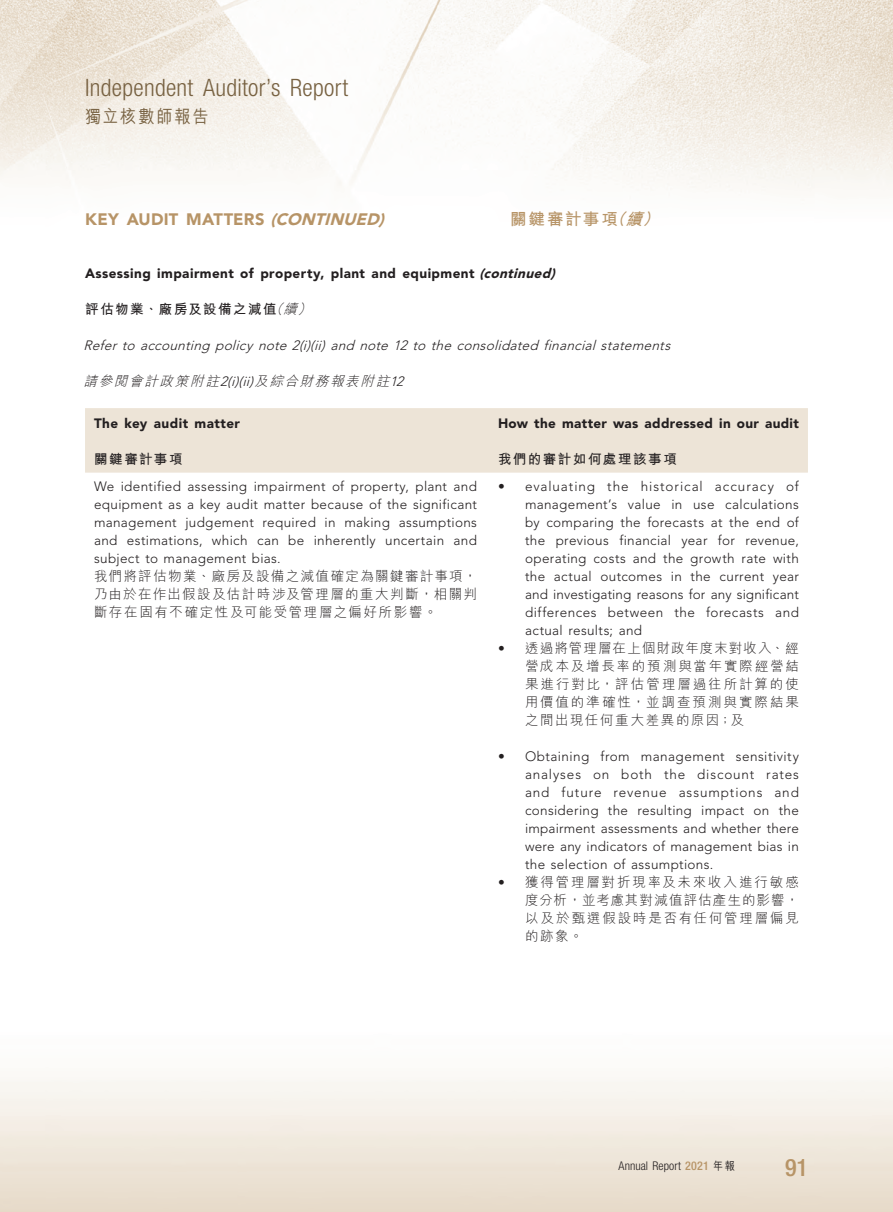
<style>
.page{position:relative;width:893px;height:1212px;background:#fff}
.page>*{position:absolute;margin:0;border:0;box-sizing:border-box;transform-origin:0 0}
.t1{font:300 condensed 24px "Helvetica Neue LT Std";letter-spacing:.015em;color:#786242}
.t2{font:500 condensed 24px "Helvetica Neue LT Std";color:#b79467}
.t3{font:500 18px "M Hei HK";letter-spacing:.11em;color:#786242;scale:.9 1}
._03_H1{font:900 16.5px "Avenir LT Std";letter-spacing:.015em;color:#b79467}
._03_H1-2{font:700 16.5px "M Hei HK";letter-spacing:.11em;color:#b79467}
._07_IN0{font:300 13.5px/18px "Avenir LT Std";letter-spacing:.025em;color:#231f20;text-align:justify}
._11_P0{font:300 13.5px/18px "Avenir LT Std";letter-spacing:.025em;color:#231f20;text-align:justify}
._07_IN0-2{font:300 13.5px/18px "M Hei HK";letter-spacing:.13em;color:#231f20;text-align:justify}
._11_P0-2{font:900 13.5px "Avenir LT Std";letter-spacing:.03em;color:#231f20}
._11_P0-3{font:italic 300 13.5px "Avenir LT Std";color:#231f20}
._11_P0-4{font:300 13.5px/18px "M Hei HK";letter-spacing:.11em;color:#231f20;text-align:justify}
._01_Body_Text{font:italic 300 13.5px "M Hei HK";color:#231f20}
._01_Body_Text-2{font:700 13.5px "M Hei HK";letter-spacing:.115em;color:#231f20}
._11_P0-5{font:700 13.5px "M Hei HK";letter-spacing:.105em;color:#231f20}
.t4{font:300 condensed 12px "Helvetica Neue LT Std";letter-spacing:.005em;color:#231f20}
.s1{font-style:italic}
.s2{font-weight:300;font-style:italic}
.s3{font-family:"Avenir LT Std"}
.s4{font-weight:500;color:#b79467}
.s5{font-family:"M Hei HK";font-weight:500;font-stretch:normal;font-size:11.25px}
</style>
<div class="page">
<img style="left:0;top:0;width:893px;height:1212px">
<div style="left:85px;top:408px;width:723px;height:65px;background:#ede4d7"></div>
<h1 class="t1" style="left:85px;top:74px;width:265px">Independent Auditor’s Report</h1>
<h2 class="t3" style="left:85px;top:103px;width:139px">獨立核數師報告</h2>
<p class="_03_H1" style="left:85px;top:209px;width:305px">KEY AUDIT MATTERS <span class="s1">(CONTINUED)</span></p>
<p class="_03_H1-2" style="left:510px;top:207px;width:156px">關鍵審計事項<span class="s1">（續）</span></p>
<p class="_11_P0-2" style="left:85px;top:265px;width:475px">Assessing impairment of property, plant and equipment <span class="s1">(continued)</span></p>
<p class="_11_P0-5" style="left:85px;top:299px;width:231px">評估物業、廠房及設備之減值<span class="s2">（續）</span></p>
<p class="_11_P0-3" style="left:84px;top:338px;width:592px">Refer to accounting policy note 2(i)(ii) and note 12 to the consolidated financial statements</p>
<p class="_01_Body_Text" style="left:84px;top:374px;width:325px">請參閱會計政策附註<span class="s3">2(i)(ii)</span>及綜合財務報表附註<span class="s3">12</span></p>
<p class="_11_P0-2" style="left:94px;top:415px;width:148px">The key audit matter</p>
<p class="_11_P0-2" style="left:498px;top:415px;width:302px">How the matter was addressed in our audit</p>
<p class="_01_Body_Text-2" style="left:94px;top:449px;width:90px">關鍵審計事項</p>
<p class="_01_Body_Text-2" style="left:498px;top:449px;width:181px">我們的審計如何處理該事項</p>
<p class="_11_P0" style="left:94px;top:477px;width:384px">We identified assessing impairment of property, plant and equipment as a key audit matter because of the significant management judgement required in making assumptions and estimations, which can be inherently uncertain and subject to management bias.</p>
<p class="_11_P0-4" style="left:94px;top:567px;width:384px">我們將評估物業、廠房及設備之減值確定為關鍵審計事項，乃由於在作出假設及估計時涉及管理層的重大判斷，相關判斷存在固有不確定性及可能受管理層之偏好所影響。</p>
<p class="_07_IN0" style="left:525px;top:477px;width:275px;text-indent:-27px">• evaluating the historical accuracy of management’s value in use calculations by comparing the forecasts at the end of the previous financial year for revenue, operating costs and the growth rate with the actual outcomes in the current year and investigating reasons for any significant differences between the forecasts and actual results; and</p>
<p class="_07_IN0-2" style="left:525px;top:639px;width:275px;text-indent:-27px"><span class="s3">•</span> 透過將管理層在上個財政年度末對收入、經營成本及增長率的預測與當年實際經營結果進行對比，評估管理層過往所計算的使用價值的準確性，並調查預測與實際結果之間出現任何重大差異的原因；及</p>
<p class="_07_IN0" style="left:525px;top:747px;width:275px;text-indent:-27px">• Obtaining from management sensitivity analyses on both the discount rates and future revenue assumptions and considering the resulting impact on the impairment assessments and whether there were any indicators of management bias in the selection of assumptions.</p>
<p class="_07_IN0-2" style="left:525px;top:873px;width:275px;text-indent:-27px"><span class="s3">•</span> 獲得管理層對折現率及未來收入進行敏感度分析，並考慮其對減值評估產生的影響，以及於甄選假設時是否有任何管理層偏見的跡象。</p>
<p class="t4" style="left:618px;top:1158px;width:118px">Annual Report <span class="s4">2021</span> <span class="s5">年報</span></p>
<h1 class="t2" style="left:785px;top:1153px;width:24px">91</h1>
</div>
